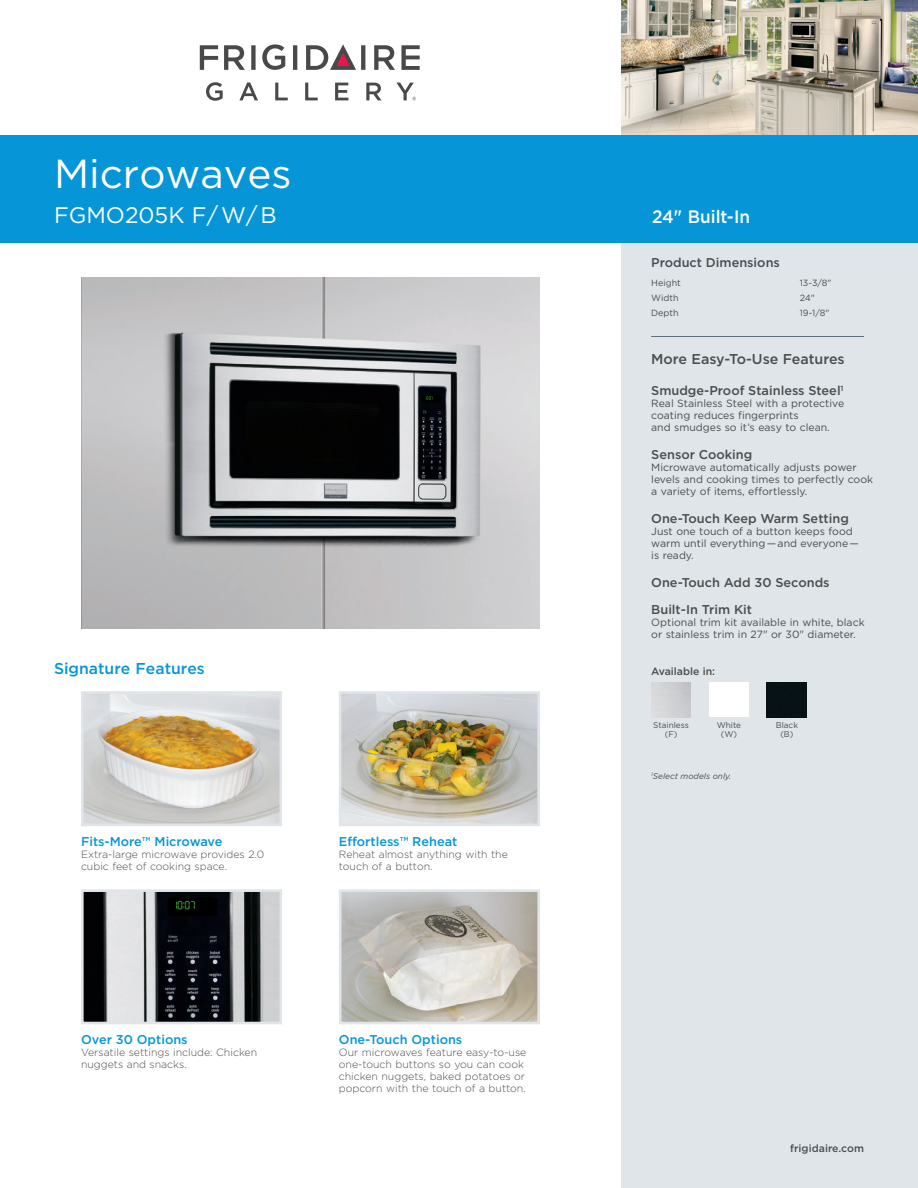
<style>
.page{position:relative;width:918px;height:1188px;background:#fff}
.page>*{position:absolute;margin:0;border:0;box-sizing:border-box;transform-origin:0 0}
.t1{font:40.5px "Gotham";color:#fff}
.t2{font:22.5px "Gotham";color:#fff}
.t3{font:500 18px "Gotham";color:#fff;scale:.95 1}
.t4{font:500 15.75px "Gotham";color:#0696d7}
.t5{font:500 14.25px "Gotham";color:#4b4c4d}
.t6{font:500 12.75px/27.8px "Gotham";color:#4b4c4d}
.t7{font:500 12.75px "Gotham";color:#0696d7}
.t8{font:10.5px/12px "Gotham";color:#4b4c4d}
.t9{font:300 10.5px/12px "Gotham";color:#4b4c4d}
.t10{font:500 10.5px "Gotham";color:#4b4c4d}
.t11{font:9px "Gotham";color:#4b4c4d}
.t12{font:8.25px/9px "Gotham";color:#4b4c4d;text-align:center}
.t13{font:italic 8.25px "Gotham";color:#4b4c4d}
</style>
<div class="page">
<div style="left:621px;top:0;width:297px;height:1188px;background:#dfe5e9"></div>
<hr style="left:651px;top:336px;width:213px;height:1px;background:#5b6f7b">
<svg style="left:206px;top:82px;width:17px;height:19px"></svg>
<svg style="left:239px;top:82px;width:19px;height:18px"></svg>
<svg style="left:275px;top:83px;width:13px;height:17px"></svg>
<svg style="left:305px;top:83px;width:13px;height:17px"></svg>
<svg style="left:335px;top:83px;width:13px;height:17px"></svg>
<svg style="left:366px;top:83px;width:15px;height:17px"></svg>
<svg style="left:262px;top:44px;width:23px;height:26px"></svg>
<svg style="left:401px;top:45px;width:19px;height:25px"></svg>
<svg style="left:200px;top:45px;width:18px;height:25px"></svg>
<svg style="left:224px;top:45px;width:21px;height:25px"></svg>
<svg style="left:251px;top:45px;width:5px;height:25px"></svg>
<svg style="left:293px;top:45px;width:4px;height:25px"></svg>
<svg style="left:374px;top:45px;width:21px;height:25px"></svg>
<svg style="left:306px;top:44px;width:59px;height:26px"></svg>
<svg style="left:396px;top:83px;width:20px;height:18px"></svg>
<img style="left:621px;top:0;width:297px;height:135px">
<div style="left:0;top:135px;width:918px;height:108px;background:#0696d7"></div>
<img style="left:81px;top:277px;width:459px;height:351px">
<img style="left:343px;top:695px;width:193px;height:127px">
<div style="left:339px;top:691px;width:201px;height:135px;border:3px solid #dfe5e9"></div>
<img style="left:343px;top:893px;width:193px;height:127px">
<div style="left:339px;top:889px;width:201px;height:135px;border:3px solid #dfe5e9"></div>
<img style="left:85px;top:695px;width:193px;height:127px">
<div style="left:81px;top:691px;width:201px;height:135px;border:3px solid #dfe5e9"></div>
<img style="left:85px;top:893px;width:193px;height:127px">
<div style="left:81px;top:889px;width:201px;height:135px;border:3px solid #dfe5e9"></div>
<img style="left:767px;top:683px;width:40px;height:34px">
<div style="left:709px;top:683px;width:40px;height:34px;background:#fff"></div>
<h1 class="t1" style="left:54px;top:147px;width:239px">Microwaves</h1>
<h2 class="t2" style="left:54px;top:201px;width:224px">FGMO205K F/ W/ B</h2>
<h3 class="t4" style="left:54px;top:658px;width:152px">Signature Features</h3>
<p class="t7" style="left:81px;top:833px;width:143px">Fits-More™ Microwave</p>
<p class="t9" style="left:81px;top:848px;width:185px">Extra-large microwave provides 2.0 cubic feet of cooking space.</p>
<p class="t7" style="left:81px;top:1031px;width:108px">Over 30 Options</p>
<p class="t9" style="left:81px;top:1046px;width:178px">Versatile settings include: Chicken nuggets and snacks.</p>
<p class="t7" style="left:339px;top:833px;width:120px">Effortless™ Reheat</p>
<p class="t9" style="left:339px;top:848px;width:171px">Reheat almost anything with the touch of a button.</p>
<p class="t7" style="left:339px;top:1031px;width:125px">One-Touch Options</p>
<p class="t9" style="left:339px;top:1046px;width:189px">Our microwaves feature easy-to-use one-touch buttons so you can cook chicken nuggets, baked potatoes or popcorn with the touch of a button.</p>
<h3 class="t3" style="left:652px;top:205px;width:105px">24" Built-In</h3>
<p class="t6" style="left:651px;top:249px;width:130px">Product Dimensions</p>
<p class="t11" style="left:651px;top:277px;width:31px">Height</p>
<p class="t11" style="left:800px;top:277px;width:33px">13-3/8"</p>
<p class="t11" style="left:651px;top:292px;width:29px">Width</p>
<p class="t11" style="left:800px;top:292px;width:17px">24"</p>
<p class="t11" style="left:651px;top:307px;width:29px">Depth</p>
<p class="t11" style="left:800px;top:307px;width:31px">19-1/8"</p>
<h3 class="t5" style="left:651px;top:349px;width:195px">More Easy-To-Use Features</h3>
<p class="t6" style="left:651px;top:377px;width:194px">Smudge-Proof Stainless Steel<sup>1</sup></p>
<p class="t8" style="left:651px;top:397px;width:195px">Real Stainless Steel with a protective coating reduces fingerprints<br>and smudges so it’s easy to clean.</p>
<p class="t6" style="left:651px;top:441px;width:103px">Sensor Cooking</p>
<p class="t8" style="left:651px;top:461px;width:223px">Microwave automatically adjusts power levels and cooking times to perfectly cook a variety of items, effortlessly.</p>
<p class="t6" style="left:651px;top:504px;width:199px">One-Touch Keep Warm Setting</p>
<p class="t8" style="left:651px;top:525px;width:209px">Just one touch of a button keeps food warm until everything — and everyone — is ready.</p>
<p class="t6" style="left:651px;top:568px;width:180px">One-Touch Add 30 Seconds<br>Built-In Trim Kit</p>
<p class="t8" style="left:651px;top:616px;width:215px">Optional trim kit available in white, black or stainless trim in 27" or 30" diameter.</p>
<p class="t10" style="left:651px;top:664px;width:65px">Available in:</p>
<p class="t12" style="left:653px;top:721px;width:37px">Stainless (F)</p>
<p class="t12" style="left:776px;top:721px;width:24px">Black (B)</p>
<p class="t12" style="left:717px;top:721px;width:26px">White (W)</p>
<p class="t13" style="left:651px;top:771px;width:82px"><sup>1</sup>Select models only.</p>
<p class="t10" style="left:790px;top:1141px;width:75px">frigidaire.com</p>
</div>
